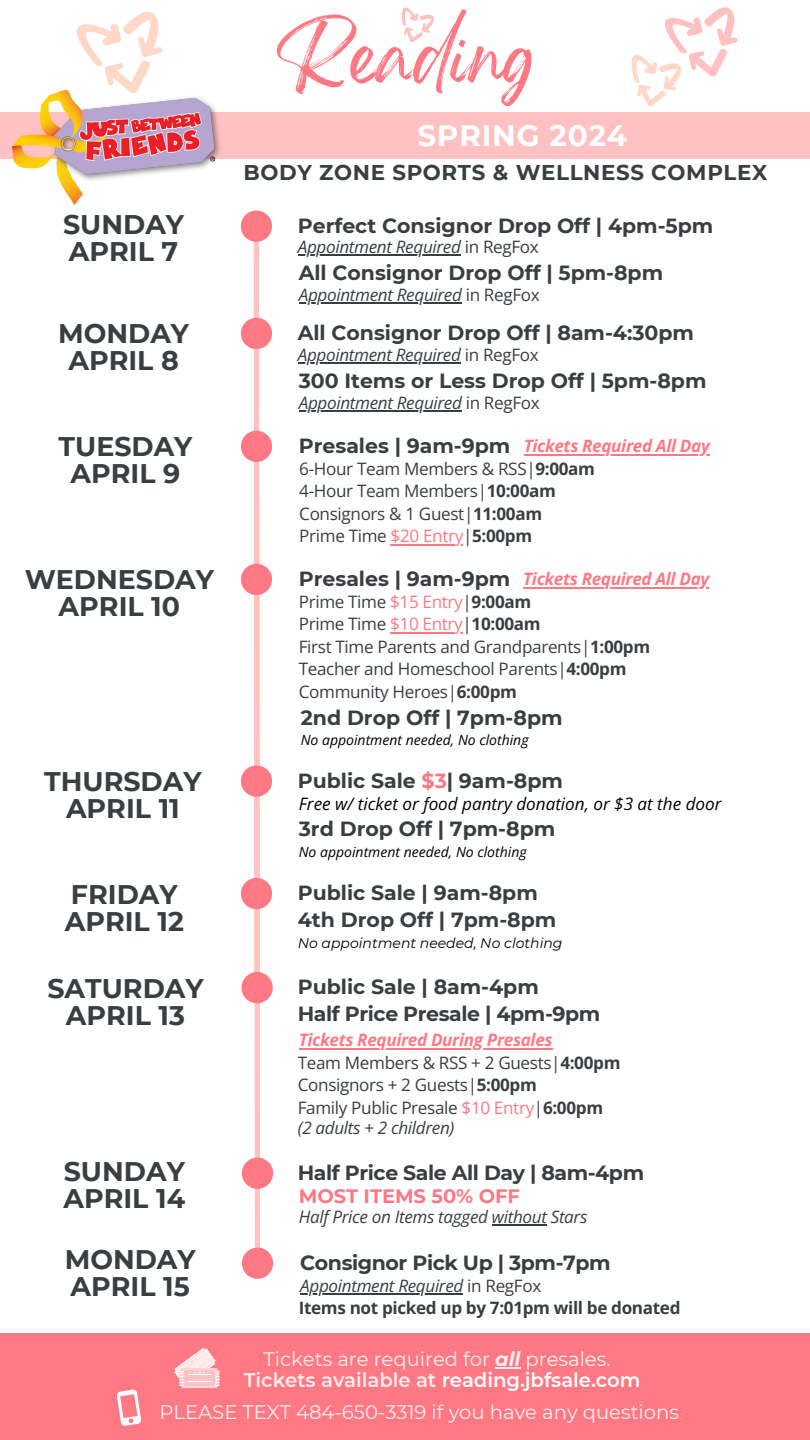
<style>
.page{position:relative;width:810px;height:1440px;background:#fff}
.page>*{position:absolute;margin:0;border:0;box-sizing:border-box;transform-origin:0 0}
.t1{font:56.8px "Gellatio";color:#ff7984}
.t2{font:700 29.4px "Montserrat";letter-spacing:.03em;color:#fff}
.t3{font:700 26.9px/27px "Montserrat";color:#393e41}
.t4{font:700 21.4px "Montserrat";letter-spacing:.03em;color:#393e41}
.t5{font:700 20.5px "Montserrat";color:#393e41}
.t6{font:700 20.5px "Montserrat";letter-spacing:-.02em;color:#393e41}
.t7{font:19.6px "Montserrat";color:#ffeded}
.t8{font:600 19.6px "Montserrat";color:#fff}
.t9{font:700 19.4px "Montserrat";color:#ff7984}
.t10{font:17.1px "Open Sans";letter-spacing:-.02em;color:#393e41}
.t11{font:italic 17.1px "Open Sans";letter-spacing:-.02em;color:#393e41}
.t12{font:italic 700 17.1px "Open Sans";letter-spacing:-.02em;color:#ff7984}
.t13{font:italic 17.1px "Open Sans";color:#000}
.t14{font:700 17.1px "Open Sans";letter-spacing:-.02em;color:#393e41}
.t15{font:italic 14px "Open Sans";color:#000}
.t16{font:italic 14px "Montserrat";color:#000}
.s1{font-style:normal}
.s2{font-weight:700}
.s3{color:#ff7984}
.s4{font-weight:700;font-style:italic}
.s5{color:#ffeded}
</style>
<div class="page">
<div style="left:0;top:1334px;width:810px;height:106px;background:#ff7984"></div>
<svg style="left:116px;top:1389px;width:25px;height:37px"></svg>
<hr style="left:298px;top:255px;width:163px;height:1px;background:#393e41">
<hr style="left:391px;top:544px;width:72px;height:1px;background:#ff7984">
<div style="left:0;top:112px;width:810px;height:46px;background:#ffc1c2"></div>
<img style="left:13px;top:91px;width:212px;height:113px">
<svg style="left:75px;top:11px;width:89px;height:87px"></svg>
<svg style="left:401px;top:7px;width:33px;height:36px"></svg>
<svg style="left:631px;top:7px;width:107px;height:100px"></svg>
<hr style="left:299px;top:302px;width:163px;height:2px;background:#393e41">
<hr style="left:298px;top:362px;width:163px;height:2px;background:#393e41">
<hr style="left:299px;top:411px;width:163px;height:1px;background:#393e41">
<hr style="left:524px;top:454px;width:186px;height:1px;background:#ff7984">
<hr style="left:523px;top:587px;width:186px;height:1px;background:#ff7984">
<hr style="left:390px;top:632px;width:73px;height:1px;background:#ff7984">
<svg style="left:174px;top:1348px;width:46px;height:40px"></svg>
<hr style="left:495px;top:1367px;width:25px;height:2px;background:#ffeded">
<hr style="left:299px;top:1048px;width:253px;height:1px;background:#ff7984">
<hr style="left:492px;top:1225px;width:55px;height:1px;background:#393e41">
<svg style="left:241px;top:211px;width:32px;height:1068px"></svg>
<hr style="left:300px;top:1293px;width:163px;height:2px;background:#393e41">
<p class="t1" style="left:276px;top:43px;width:260px">Reading</p>
<p class="t2" style="left:417px;top:117px;width:211px">SPRING 2024</p>
<p class="t4" style="left:243px;top:159px;width:525px">BODY ZONE SPORTS &amp; WELLNESS COMPLEX</p>
<p class="t3" style="left:63px;top:211px;width:123px">SUNDAY</p>
<p class="t3" style="left:69px;top:238px;width:111px">APRIL 7</p>
<p class="t11" style="left:298px;top:235px;width:243px">Appointment Required <span class="s1">in RegFox</span></p>
<p class="t5" style="left:298px;top:213px;width:417px">Perfect Consignor Drop Off | 4pm-5pm</p>
<p class="t3" style="left:58px;top:320px;width:133px">MONDAY</p>
<p class="t3" style="left:68px;top:347px;width:112px">APRIL 8</p>
<p class="t3" style="left:59px;top:433px;width:135px">TUESDAY</p>
<p class="t3" style="left:71px;top:460px;width:111px">APRIL 9</p>
<p class="t3" style="left:25px;top:566px;width:191px">WEDNESDAY</p>
<p class="t3" style="left:59px;top:593px;width:123px">APRIL 10</p>
<p class="t3" style="left:44px;top:768px;width:159px">THURSDAY</p>
<p class="t3" style="left:66px;top:795px;width:115px">APRIL 11</p>
<p class="t5" style="left:299px;top:260px;width:366px">All Consignor Drop Off | 5pm-8pm</p>
<p class="t11" style="left:299px;top:283px;width:243px">Appointment Required <span class="s1">in RegFox</span></p>
<p class="t5" style="left:298px;top:320px;width:398px">All Consignor Drop Off | 8am-4:30pm</p>
<p class="t5" style="left:299px;top:368px;width:409px">300 Items or Less Drop Off | 5pm-8pm</p>
<p class="t11" style="left:299px;top:391px;width:243px">Appointment Required <span class="s1">in RegFox</span></p>
<p class="t11" style="left:298px;top:343px;width:243px">Appointment Required <span class="s1">in RegFox</span></p>
<p class="t5" style="left:299px;top:433px;width:213px">Presales | 9am-9pm</p>
<p class="t12" style="left:524px;top:434px;width:188px">Tickets Required All Day</p>
<p class="t10" style="left:299px;top:457px;width:297px">6-Hour Team Members &amp; RSS|<span class="s2">9:00am</span></p>
<p class="t10" style="left:299px;top:479px;width:258px">4-Hour Team Members|<span class="s2">10:00am</span></p>
<p class="t10" style="left:299px;top:502px;width:244px">Consignors &amp; 1 Guest|<span class="s2">11:00am</span></p>
<p class="t10" style="left:299px;top:524px;width:234px">Prime Time <span class="s3">$20 Entry</span>|<span class="s2">5:00pm</span></p>
<p class="t5" style="left:299px;top:566px;width:213px">Presales | 9am-9pm</p>
<p class="t12" style="left:523px;top:567px;width:188px">Tickets Required All Day</p>
<p class="t10" style="left:299px;top:590px;width:234px">Prime Time <span class="s3">$15 Entry</span>|<span class="s2">9:00am</span></p>
<p class="t10" style="left:299px;top:612px;width:243px">Prime Time <span class="s3">$10 Entry</span>|<span class="s2">10:00am</span></p>
<p class="t10" style="left:299px;top:635px;width:353px">First Time Parents and Grandparents|<span class="s2">1:00pm</span></p>
<p class="t10" style="left:299px;top:657px;width:329px">Teacher and Homeschool Parents|<span class="s2">4:00pm</span></p>
<p class="t10" style="left:299px;top:680px;width:220px">Community Heroes|<span class="s2">6:00pm</span></p>
<p class="t5" style="left:301px;top:705px;width:263px">2nd Drop Off | 7pm-8pm</p>
<p class="t15" style="left:301px;top:730px;width:229px">No appointment needed, No clothing</p>
<p class="t5" style="left:298px;top:768px;width:267px">Public Sale <span class="s3">$3</span>| 9am-8pm</p>
<p class="t13" style="left:299px;top:792px;width:424px">Free w/ ticket or food pantry donation, or $3 at the door</p>
<p class="t5" style="left:299px;top:816px;width:258px">3rd Drop Off | 7pm-8pm</p>
<p class="t15" style="left:299px;top:842px;width:229px">No appointment needed, No clothing</p>
<p class="t3" style="left:65px;top:880px;width:121px">FRIDAY<br>APRIL 12</p>
<p class="t5" style="left:298px;top:880px;width:241px">Public Sale | 9am-8pm</p>
<p class="t5" style="left:298px;top:907px;width:260px">4th Drop Off | 7pm-8pm</p>
<p class="t16" style="left:298px;top:934px;width:266px">No appointment needed, No clothing</p>
<p class="t3" style="left:47px;top:975px;width:158px;text-align:center">SATURDAY<br>APRIL 13</p>
<p class="t3" style="left:63px;top:1158px;width:123px">SUNDAY<br>APRIL 14</p>
<p class="t5" style="left:298px;top:975px;width:243px">Public Sale | 8am-4pm</p>
<p class="t6" style="left:298px;top:1001px;width:304px">Half Price Presale | 4pm-9pm</p>
<p class="t12" style="left:299px;top:1028px;width:255px">Tickets Required During Presales</p>
<p class="t10" style="left:298px;top:1051px;width:324px">Team Members &amp; RSS + 2 Guests|<span class="s2">4:00pm</span></p>
<p class="t10" style="left:298px;top:1073px;width:241px">Consignors + 2 Guests|<span class="s2">5:00pm</span></p>
<p class="t10" style="left:298px;top:1096px;width:307px">Family Public Presale <span class="s3">$10 Entry</span>|<span class="s2">6:00pm</span></p>
<p class="t11" style="left:298px;top:1116px;width:158px">(2 adults + 2 children)</p>
<p class="t6" style="left:298px;top:1160px;width:348px">Half Price Sale All Day | 8am-4pm</p>
<p class="t9" style="left:299px;top:1184px;width:223px">MOST ITEMS 50% OFF</p>
<p class="t11" style="left:299px;top:1205px;width:290px">Half Price on Items tagged without Stars</p>
<p class="t3" style="left:65px;top:1246px;width:133px">MONDAY<br>APRIL 15</p>
<p class="t6" style="left:300px;top:1250px;width:312px">Consignor Pick Up | 3pm-7pm</p>
<p class="t11" style="left:300px;top:1273px;width:243px">Appointment Required <span class="s1">in RegFox</span></p>
<p class="t14" style="left:299px;top:1296px;width:383px">Items not picked up by 7:01pm will be donated</p>
<p class="t7" style="left:264px;top:1347px;width:348px">Tickets are required for <span class="s4">all</span> presales.</p>
<p class="t8" style="left:244px;top:1368px;width:398px"><span class="s5">Tickets available at</span> reading.jbfsale.com</p>
<p class="t7" style="left:160px;top:1400px;width:521px">PLEASE TEXT 484-650-3319 if you have any questions</p>
</div>
